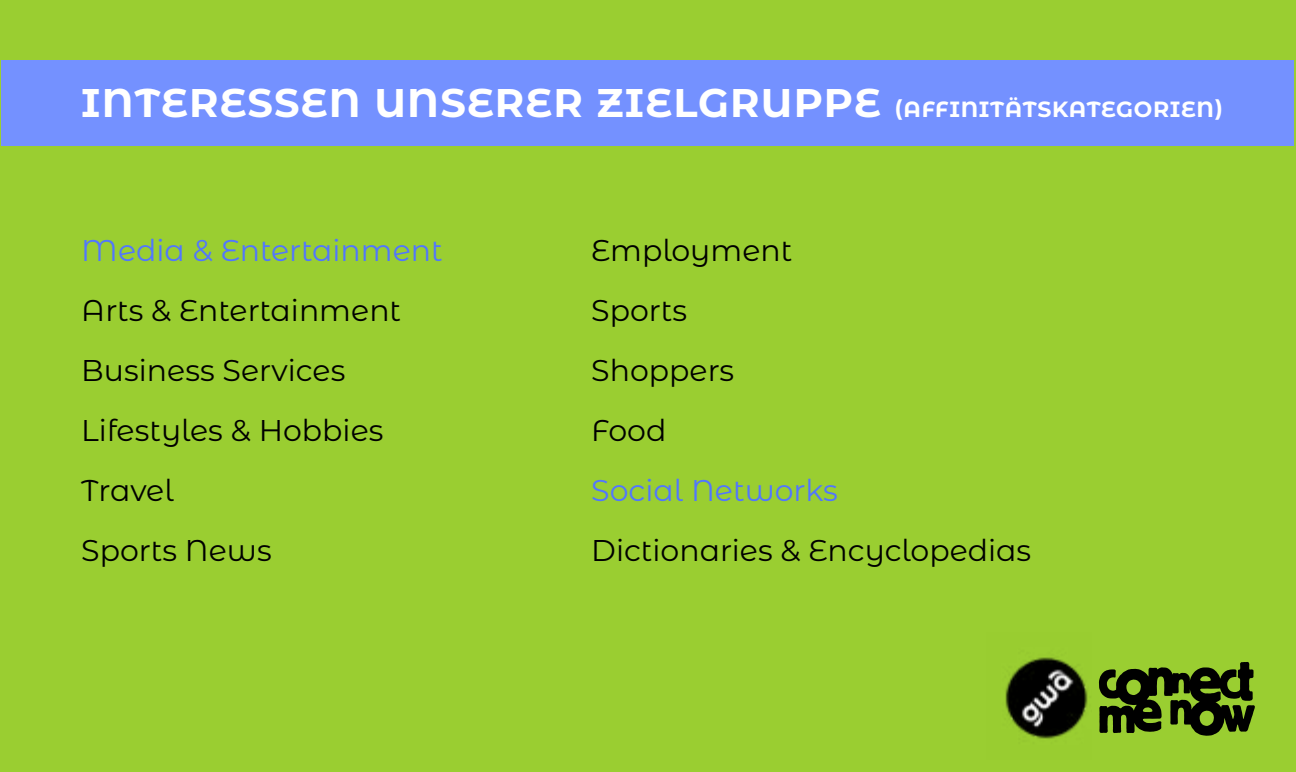
<style>
.page{position:relative;width:1296px;height:772px;background:#9ace31}
.page>*{position:absolute;margin:0;border:0;box-sizing:border-box;transform-origin:0 0}
.t1{font:700 40px "Montserrat Alternates";letter-spacing:.03em;color:#fff}
.t2{font:30px "Montserrat Alternates";color:#000}
.t3{font:30px "Montserrat Alternates";color:#5176ff}
.s1{font-size:22px}
</style>
<div class="page">
<svg style="left:1099px;top:662px;width:156px;height:74px"></svg>
<img style="left:1005px;top:657px;width:83px;height:82px">
<div style="left:2px;top:60px;width:1292px;height:86px;background:#7491ff"></div>
<h1 class="t1" style="left:81px;top:74px;width:1143px">INTERESSEN UNSERER ZIELGRUPPE <span class="s1">(AFFINITÄTSKATEGORIEN)</span></h1>
<p class="t3" style="left:81px;top:229px;width:363px">Media &amp; Entertainment</p>
<p class="t2" style="left:591px;top:229px;width:203px">Employment</p>
<p class="t2" style="left:81px;top:289px;width:321px">Arts &amp; Entertainment</p>
<p class="t2" style="left:591px;top:289px;width:97px">Sports</p>
<p class="t2" style="left:81px;top:349px;width:266px">Business Services</p>
<p class="t2" style="left:591px;top:349px;width:145px">Shoppers</p>
<p class="t2" style="left:81px;top:409px;width:304px">Lifestyles &amp; Hobbies</p>
<p class="t2" style="left:591px;top:409px;width:77px">Food</p>
<p class="t2" style="left:81px;top:469px;width:94px">Travel</p>
<p class="t3" style="left:591px;top:469px;width:248px">Social Networks</p>
<p class="t2" style="left:81px;top:529px;width:192px">Sports News</p>
<p class="t2" style="left:591px;top:529px;width:441px">Dictionaries &amp; Encyclopedias</p>
</div>
